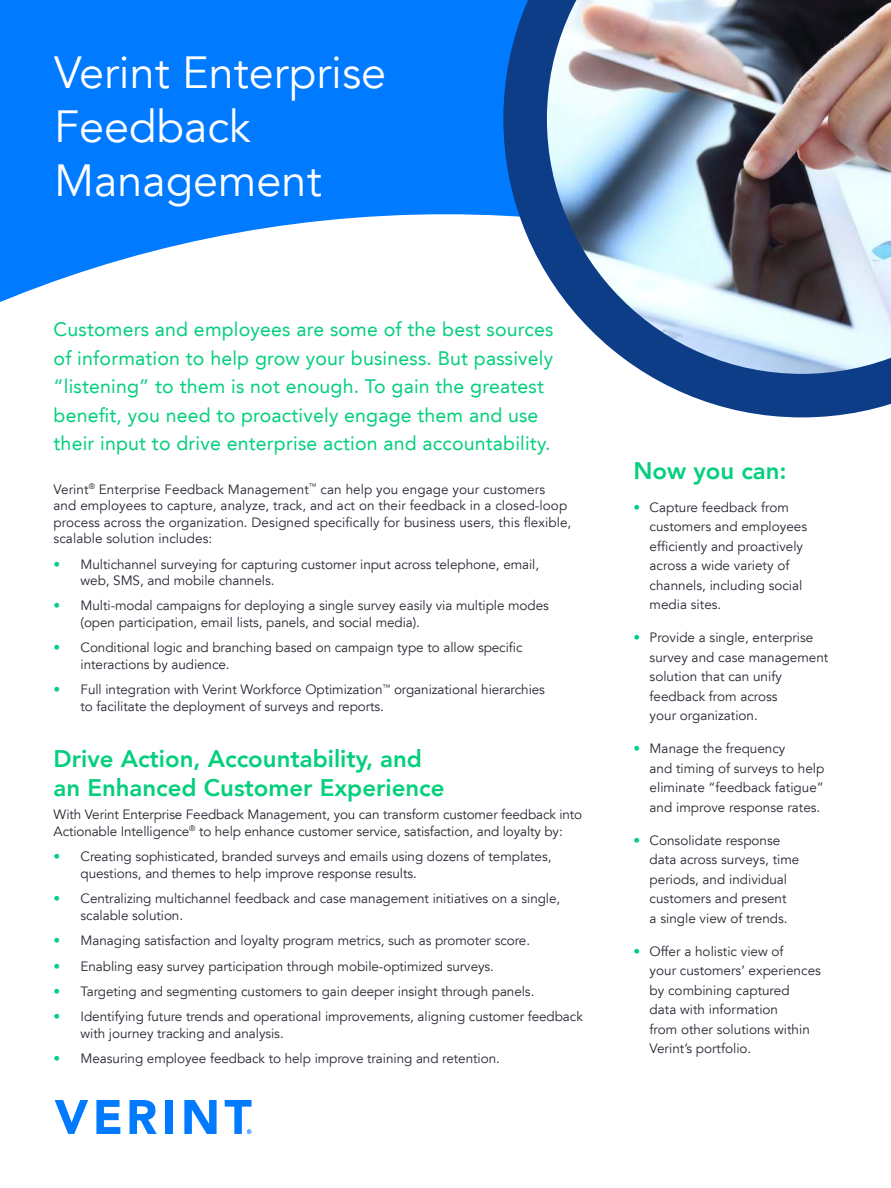
<style>
.page{position:relative;width:891px;height:1188px;background:#007aff}
.page>*{position:absolute;margin:0;border:0;box-sizing:border-box;transform-origin:0 0}
.t1{font:45px/54px "Avenir LT";color:#fff}
.t2{font:800 24px/28.8px "Avenir LT";color:#05cf7d}
.t3{font:19.5px/28.5px "Avenir LT";letter-spacing:.01em;color:#05cf7d}
.t4{font:13.5px/19.5px "Avenir LT";letter-spacing:-.005em;color:#262933}
.s1{color:#05cf7d}
</style>
<div class="page">
<div style="left:0;top:214px;width:891px;height:974px;background:#fff"></div>
<img style="left:503px;top:0;width:388px;height:417px">
<svg style="left:55px;top:1100px;width:33px;height:34px"></svg>
<svg style="left:96px;top:1100px;width:24px;height:34px"></svg>
<svg style="left:130px;top:1100px;width:27px;height:34px"></svg>
<div style="left:165px;top:1100px;width:8px;height:34px;background:#007aff"></div>
<svg style="left:184px;top:1100px;width:33px;height:34px"></svg>
<svg style="left:225px;top:1100px;width:27px;height:34px"></svg>
<h1 class="t1" style="left:54px;top:50px;width:334px">Verint Enterprise<br>Feedback<br>Management</h1>
<p class="t3" style="left:54px;top:317px;width:501px">Customers and employees are some of the best sources of information to help grow your business. But passively “listening” to them is not enough. To gain the greatest benefit, you need to proactively engage them and use their input to drive enterprise action and accountability.</p>
<p class="t4" style="left:54px;top:482px;width:519px;line-height:16.5px">Verint<sup>®</sup> Enterprise Feedback Management<sup>™</sup> can help you engage your customers and employees to capture, analyze, track, and act on their feedback in a closed-loop process across the organization. Designed specifically for business users, this flexible, scalable solution includes:</p>
<p class="t4" style="left:81px;top:557px;width:460px;line-height:16.5px;text-indent:-27px"><span class="s1">•</span> Multichannel surveying for capturing customer input across telephone, email, web, SMS, and mobile channels.</p>
<p class="t4" style="left:81px;top:599px;width:470px;line-height:16.5px;text-indent:-27px"><span class="s1">•</span> Multi-modal campaigns for deploying a single survey easily via multiple modes (open participation, email lists, panels, and social media).</p>
<p class="t4" style="left:81px;top:640px;width:444px;line-height:16.5px;text-indent:-27px"><span class="s1">•</span> Conditional logic and branching based on campaign type to allow specific interactions by audience.</p>
<p class="t4" style="left:81px;top:683px;width:466px;line-height:16.5px;text-indent:-27px"><span class="s1">•</span> Full integration with Verint Workforce Optimization<sup>™</sup> organizational hierarchies to facilitate the deployment of surveys and reports.</p>
<h2 class="t2" style="left:54px;top:747px;width:393px">Drive Action, Accountability, and an Enhanced Customer Experience</h2>
<p class="t4" style="left:54px;top:808px;width:530px;line-height:16.5px">With Verint Enterprise Feedback Management, you can transform customer feedback into<br>Actionable Intelligence<sup>®</sup> to help enhance customer service, satisfaction, and loyalty by:</p>
<p class="t4" style="left:81px;top:850px;width:472px;line-height:16.5px;text-indent:-27px"><span class="s1">•</span> Creating sophisticated, branded surveys and emails using dozens of templates, questions, and themes to help improve response results.</p>
<p class="t4" style="left:81px;top:892px;width:481px;line-height:16.5px;text-indent:-27px"><span class="s1">•</span> Centralizing multichannel feedback and case management initiatives on a single, scalable solution.</p>
<p class="t4" style="left:54px;top:932px;width:478px"><span class="s1">•</span> Managing satisfaction and loyalty program metrics, such as promoter score.</p>
<p class="t4" style="left:54px;top:958px;width:442px"><span class="s1">•</span> Enabling easy survey participation through mobile-optimized surveys.</p>
<p class="t4" style="left:54px;top:983px;width:482px"><span class="s1">•</span> Targeting and segmenting customers to gain deeper insight through panels.</p>
<p class="t4" style="left:81px;top:1010px;width:504px;line-height:16.5px;text-indent:-27px"><span class="s1">•</span> Identifying future trends and operational improvements, aligning customer feedback with journey tracking and analysis.</p>
<p class="t4" style="left:54px;top:1050px;width:448px"><span class="s1">•</span> Measuring employee feedback to help improve training and retention.</p>
<h2 class="t2" style="left:633px;top:458px;width:155px">Now you can:</h2>
<p class="t4" style="left:650px;top:499px;width:159px;text-indent:-16px"><span class="s1">•</span> Capture feedback from customers and employees efficiently and proactively across a wide variety of channels, including social media sites.</p>
<p class="t4" style="left:650px;top:629px;width:180px;text-indent:-16px"><span class="s1">•</span> Provide a single, enterprise survey and case management solution that can unify feedback from across<br>your organization.</p>
<p class="t4" style="left:650px;top:740px;width:176px;text-indent:-16px"><span class="s1">•</span> Manage the frequency<br>and timing of surveys to help eliminate “feedback fatigue” and improve response rates.</p>
<p class="t4" style="left:650px;top:832px;width:151px;text-indent:-16px"><span class="s1">•</span> Consolidate response data across surveys, time periods, and individual customers and present<br>a single view of trends.</p>
<p class="t4" style="left:650px;top:943px;width:173px;text-indent:-16px"><span class="s1">•</span> Offer a holistic view of<br>your customers’ experiences by combining captured<br>data with information<br>from other solutions within<br>Verint’s portfolio.</p>
</div>
